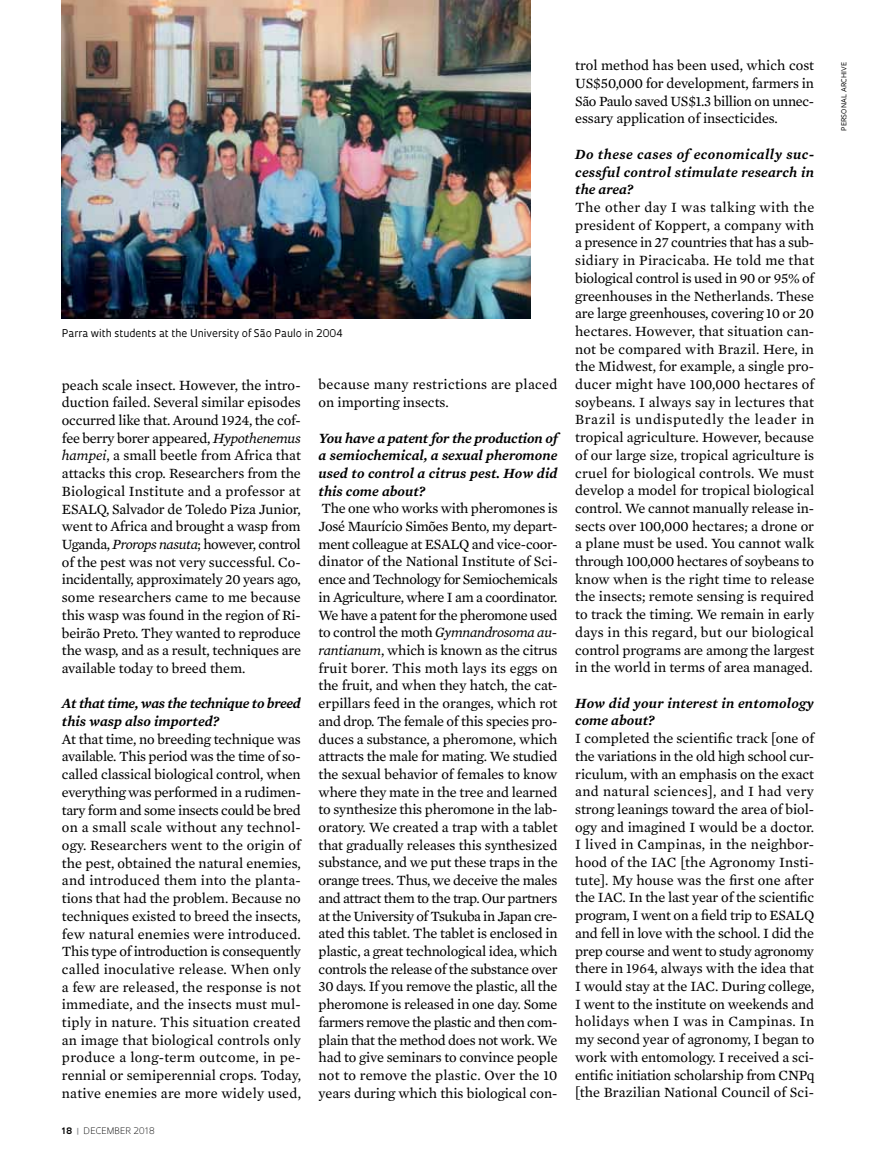
<style>
.page{position:relative;width:885px;height:1169px;background:#fff}
.page>*{position:absolute;margin:0;border:0;box-sizing:border-box;transform-origin:0 0}
.t1{font:14.4px/17.7px "Mercury Text G2";letter-spacing:-.005em;color:#000;text-align:justify}
.t2{font:italic 600 14.4px/17.7px "Mercury Text G2";color:#000;text-align:justify}
.t3{font:italic 600 14.4px/17.7px "Mercury Text G2";letter-spacing:-.02em;color:#000}
.t4{font:14.4px/17.7px "Mercury Text G2";letter-spacing:.02em;color:#000}
.t5{font:10.35px "Oculum";color:#000}
.t6{font:300 8.7px "Oculum";letter-spacing:.015em;color:#000}
.t7{font:6.75px "Oculum";letter-spacing:.02em;color:#000}
.s1{font-style:italic}
.s2{font-weight:700}
.s3{font-weight:700;color:#939598}
</style>
<div class="page">
<img style="left:62px;top:0;width:468px;height:319px">
<p class="t5" style="left:62px;top:326px;width:283px">Parra with students at the University of São Paulo in 2004</p>
<p class="t1" style="left:62px;top:375px;width:241px">peach scale insect. However, the intro&shy;duction failed. Several similar episodes occurred like that. Around 1924, the cof&shy;fee berry borer appeared, <span class="s1">Hypothenemus hampei</span>, a small beetle from Africa that attacks this crop. Researchers from the Biological Institute and a professor at ESALQ, Salvador de Toledo Piza Junior, went to Africa and brought a wasp from Uganda, <span class="s1">Prorops nasuta</span>; however, control of the pest was not very successful. Co&shy;incidentally, approximately 20 years ago, some researchers came to me because this wasp was found in the region of Ri&shy;beirão Preto. They wanted to reproduce the wasp, and as a result, techniques are available today to breed them.</p>
<p class="t3" style="left:62px;top:694px;width:240px">At that time, was the technique to breed this wasp also imported?</p>
<p class="t1" style="left:62px;top:729px;width:241px">At that time, no breeding technique was available. This period was the time of so&shy;called classical biological control, when everything was performed in a rudimen&shy;tary form and some insects could be bred on a small scale without any technol&shy;ogy. Researchers went to the origin of the pest, obtained the natural enemies, and introduced them into the planta&shy;tions that had the problem. Because no techniques existed to breed the insects, few natural enemies were introduced.<br>This type of introduction is consequently called inoculative release. When only a few are released, the response is not immediate, and the insects must mul&shy;tiply in nature. This situation created an image that biological controls only produce a long-term outcome, in pe&shy;rennial or semiperennial crops. Today, native enemies are more widely used,</p>
<p class="t6" style="left:62px;top:1124px;width:95px"><span class="s2">18</span> <span class="s3">|</span> DECEMBER 2018</p>
<p class="t4" style="left:319px;top:375px;width:241px">because many restrictions are placed on importing insects.</p>
<p class="t2" style="left:319px;top:428px;width:241px">You have a patent for the production of a semiochemical, a sexual pheromone used to control a citrus pest. How did this come about?</p>
<p class="t1" style="left:319px;top:499px;width:241px">The one who works with pheromones is José Maurício Simões Bento, my depart&shy;ment colleague at ESALQ and vice-coor&shy;dinator of the National Institute of Sci&shy;ence and Technology for Semiochemicals in Agriculture, where I am a coordinator.<br>We have a patent for the pheromone used to control the moth <span class="s1">Gymnandrosoma au&shy;rantianum</span>, which is known as the citrus fruit borer. This moth lays its eggs on the fruit, and when they hatch, the cat&shy;erpillars feed in the oranges, which rot and drop. The female of this species pro&shy;duces a substance, a pheromone, which attracts the male for mating. We studied the sexual behavior of females to know where they mate in the tree and learned to synthesize this pheromone in the lab&shy;oratory. We created a trap with a tablet that gradually releases this synthesized substance, and we put these traps in the orange trees. Thus, we deceive the males and attract them to the trap. Our partners at the University of Tsukuba in Japan cre&shy;ated this tablet. The tablet is enclosed in plastic, a great technological idea, which controls the release of the substance over 30 days. If you remove the plastic, all the pheromone is released in one day. Some farmers remove the plastic and then com&shy;plain that the method does not work. We had to give seminars to convince people not to remove the plastic. Over the 10 years during which this biological con-</p>
<p class="t1" style="left:575px;top:56px;width:240px">trol method has been used, which cost US$50,000 for development, farmers in São Paulo saved US$1.3 billion on unnec&shy;essary application of insecticides.</p>
<p class="t2" style="left:575px;top:144px;width:240px">Do these cases of economically suc&shy;cessful control stimulate research in the area?</p>
<p class="t1" style="left:575px;top:198px;width:241px">The other day I was talking with the president of Koppert, a company with a presence in 27 countries that has a sub&shy;sidiary in Piracicaba. He told me that biological control is used in 90 or 95% of greenhouses in the Netherlands. These are large greenhouses, covering 10 or 20 hectares. However, that situation can&shy;not be compared with Brazil. Here, in the Midwest, for example, a single pro&shy;ducer might have 100,000 hectares of soybeans. I always say in lectures that Brazil is undisputedly the leader in tropical agriculture. However, because of our large size, tropical agriculture is cruel for biological controls. We must develop a model for tropical biological control. We cannot manually release in&shy;sects over 100,000 hectares; a drone or a plane must be used. You cannot walk through 100,000 hectares of soybeans to know when is the right time to release the insects; remote sensing is required to track the timing. We remain in early days in this regard, but our biological control programs are among the largest in the world in terms of area managed.</p>
<p class="t2" style="left:575px;top:693px;width:240px">How did your interest in entomology come about?</p>
<p class="t1" style="left:575px;top:728px;width:241px">I completed the scientific track [one of the variations in the old high school cur&shy;riculum, with an emphasis on the exact and natural sciences], and I had very strong leanings toward the area of biol&shy;ogy and imagined I would be a doctor.<br>I lived in Campinas, in the neighbor&shy;hood of the IAC [the Agronomy Insti&shy;tute]. My house was the first one after the IAC. In the last year of the scientific program, I went on a field trip to ESALQ and fell in love with the school. I did the prep course and went to study agronomy there in 1964, always with the idea that I would stay at the IAC. During college, I went to the institute on weekends and holidays when I was in Campinas. In my second year of agronomy, I began to work with entomology. I received a sci&shy;entific initiation scholarship from CNPq [the Brazilian National Council of Sci-</p>
<p class="t7" style="left:840px;top:131px;width:69px;rotate:-90deg">Personal archive</p>
</div>
